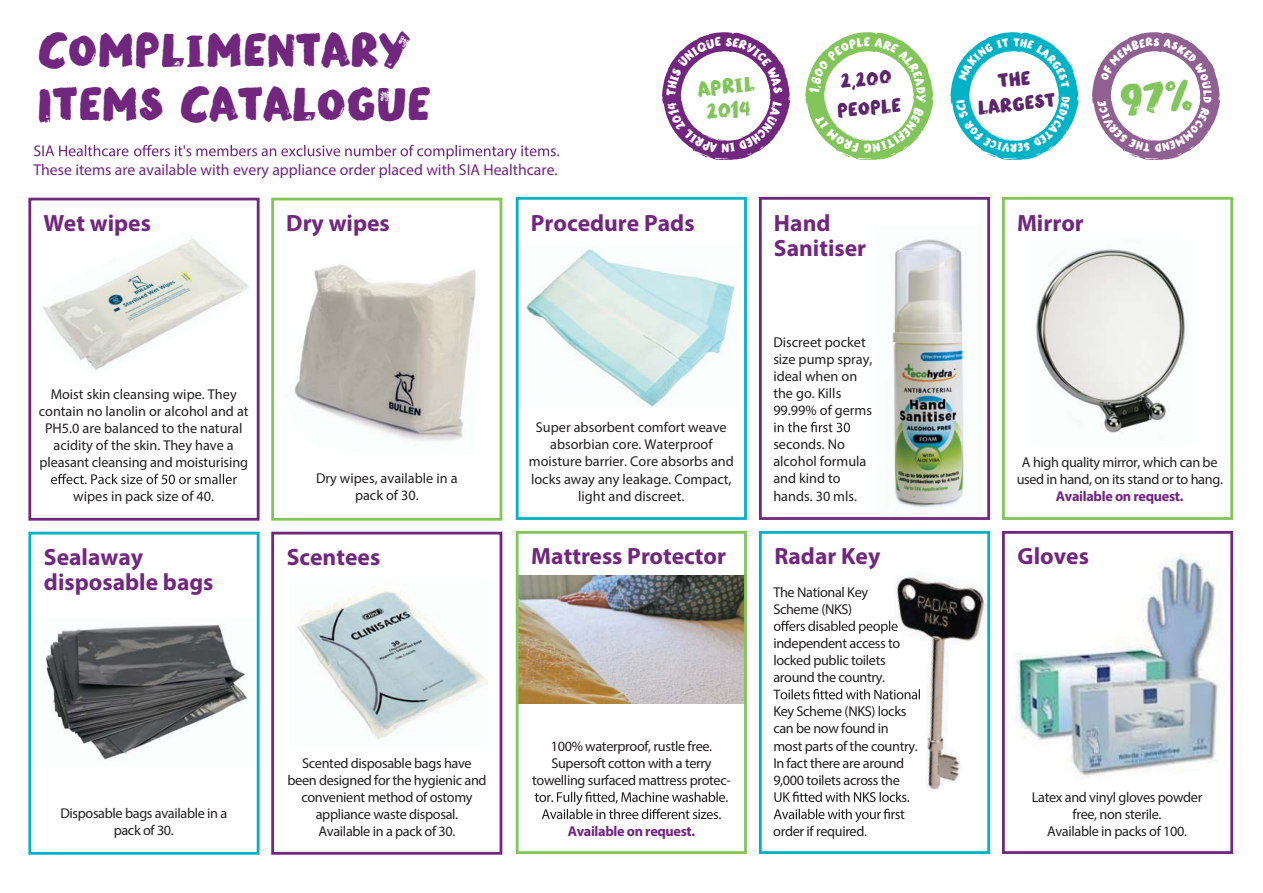
<style>
.page{position:relative;width:1263px;height:893px;background:#fff}
.page>*{position:absolute;margin:0;border:0;box-sizing:border-box;transform-origin:0 0}
.t1{font:45.45px/54.4px "Modern Brush";color:#72277f}
.t2{font:700 23.55px/25px "Myriad Pro";color:#72277f}
.t3{font:20.1px/24.2px "Modern Brush";color:#82c55b}
.t4{font:18.9px/28.5px "Modern Brush";color:#5d256b;text-align:center}
.t5{font:15.75px "Myriad Pro";color:#712580}
.t6{font:14.25px/17.1px "Myriad Pro";letter-spacing:-.025em;color:#231f20;text-align:center}
.t7{font:14.25px/17.1px "Myriad Pro";color:#231f20;text-align:center}
.t8{font:700 14.25px "Myriad Pro";letter-spacing:-.025em;color:#712580}
.t9{font:12.3px "Modern Brush";color:#fff}
</style>
<div class="page">
<img style="left:894px;top:575px;width:92px;height:217px">
<img style="left:1015px;top:553px;width:219px;height:236px">
<div style="left:28px;top:198px;width:232px;height:323px;border:3px solid #72277f"></div>
<div style="left:28px;top:532px;width:232px;height:323px;border:3px solid #00b2c5"></div>
<div style="left:271px;top:198px;width:231px;height:323px;border:3px solid #82c55b"></div>
<div style="left:271px;top:532px;width:231px;height:323px;border:3px solid #72277f"></div>
<svg style="left:51px;top:474px;width:186px;height:10px"></svg>
<svg style="left:34px;top:145px;width:525px;height:15px"></svg>
<div style="left:516px;top:197px;width:231px;height:323px;border:3px solid #00b2c5"></div>
<div style="left:759px;top:197px;width:231px;height:323px;border:3px solid #72277f"></div>
<img style="left:520px;top:575px;width:223px;height:129px">
<div style="left:516px;top:531px;width:231px;height:323px;border:3px solid #82c55b"></div>
<div style="left:759px;top:531px;width:231px;height:323px;border:3px solid #00b2c5"></div>
<svg style="left:535px;top:792px;width:193px;height:27px"></svg>
<svg style="left:774px;top:422px;width:76px;height:10px"></svg>
<svg style="left:774px;top:621px;width:123px;height:13px"></svg>
<svg style="left:773px;top:689px;width:147px;height:10px"></svg>
<svg style="left:774px;top:792px;width:135px;height:10px"></svg>
<svg style="left:774px;top:809px;width:130px;height:13px"></svg>
<div style="left:1002px;top:197px;width:231px;height:323px;border:3px solid #82c55b"></div>
<div style="left:1002px;top:531px;width:231px;height:323px;border:3px solid #72277f"></div>
<img style="left:42px;top:238px;width:208px;height:137px">
<img style="left:294px;top:264px;width:182px;height:177px">
<img style="left:526px;top:246px;width:209px;height:161px">
<img style="left:891px;top:237px;width:76px;height:271px">
<img style="left:1036px;top:249px;width:150px;height:185px">
<img style="left:297px;top:590px;width:191px;height:149px">
<img style="left:45px;top:623px;width:202px;height:137px">
<svg style="left:662px;top:32px;width:128px;height:128px"></svg>
<svg style="left:805px;top:32px;width:128px;height:128px"></svg>
<svg style="left:950px;top:32px;width:128px;height:128px"></svg>
<svg style="left:1092px;top:32px;width:128px;height:128px"></svg>
<h1 class="t1" style="left:38px;top:22px;width:394px">COMPLIMENTARY<br>ITEMS CATALOGUE</h1>
<h3 class="t3" style="left:696px;top:77px;width:59px;rotate:-6deg">APRIL<br>2014</h3>
<h3 class="t4" style="left:832px;top:68px;width:66px;rotate:-6deg">2,200<br>PEOPLE</h3>
<h3 class="t4" style="left:974px;top:71px;width:79px;line-height:24.6px;rotate:-6deg">THE<br>LARGEST</h3>
<p class="t9" style="left:872px;top:156px;width:10px;rotate:-180deg">G</p>
<p class="t5" style="left:33px;top:164px;width:526px">These items are available with every appliance order placed with SIA Healthcare.</p>
<h2 class="t2" style="left:531px;top:213px;width:165px">Procedure Pads</h2>
<h2 class="t2" style="left:774px;top:213px;width:94px">Hand<br>Sanitiser</h2>
<h2 class="t2" style="left:43px;top:213px;width:109px">Wet wipes</h2>
<h2 class="t2" style="left:286px;top:213px;width:105px">Dry wipes</h2>
<p class="t7" style="left:39px;top:387px;width:211px">Moist skin cleansing wipe. They contain no lanolin or alcohol and at PH5.0 are balanced to the natural acidity of the skin. They have a pleasant cleansing and moisturising</p>
<p class="t7" style="left:73px;top:489px;width:142px">wipes in pack size of 40.</p>
<h2 class="t2" style="left:44px;top:547px;width:171px">Sealaway disposable bags</h2>
<p class="t7" style="left:316px;top:471px;width:143px">Dry wipes, available in a pack of 30.</p>
<h2 class="t2" style="left:287px;top:547px;width:95px">Scentees</h2>
<p class="t6" style="left:60px;top:806px;width:169px">Disposable bags available in a pack of 30.</p>
<p class="t6" style="left:287px;top:756px;width:201px">Scented disposable bags have been designed for the hygienic and convenient method of ostomy appliance waste disposal.<br>Available in a pack of 30.</p>
<p class="t7" style="left:529px;top:420px;width:207px">Super absorbent comfort weave absorbian core. Waterproof moisture barrier. Core absorbs and locks away any leakage. Compact, light and discreet.</p>
<p class="t7" style="left:773px;top:335px;width:101px;text-align:left">Discreet pocket size pump spray, ideal when on the go. Kills<br>99.99% of germs</p>
<p class="t7" style="left:773px;top:437px;width:95px;text-align:left">seconds. No alcohol formula and kind to hands. 30 mls.</p>
<h2 class="t2" style="left:531px;top:546px;width:196px">Mattress Protector</h2>
<h2 class="t2" style="left:774px;top:546px;width:107px">Radar Key</h2>
<p class="t6" style="left:532px;top:739px;width:200px">100% waterproof, rustle free.<br>Supersoft cotton with a terry towelling surfaced mattress protec-</p>
<p class="t8" style="left:568px;top:826px;width:129px">Available on request.</p>
<p class="t6" style="left:773px;top:585px;width:96px;text-align:left">The National Key<br>Scheme (NKS)</p>
<p class="t6" style="left:773px;top:636px;width:129px;text-align:left">independent access to locked public toilets around the country.</p>
<p class="t6" style="left:773px;top:704px;width:146px;text-align:left">Key Scheme (NKS) locks can be now found in most parts of the country.<br>In fact there are around<br>9,000 toilets across the</p>
<p class="t6" style="left:773px;top:824px;width:95px">order if required.</p>
<h2 class="t2" style="left:1017px;top:213px;width:68px">Mirror</h2>
<p class="t6" style="left:1017px;top:455px;width:208px">A high quality mirror, which can be used in hand, on its stand or to hang.</p>
<p class="t8" style="left:1056px;top:491px;width:129px">Available on request.</p>
<h2 class="t2" style="left:1017px;top:546px;width:73px">Gloves</h2>
<p class="t6" style="left:1032px;top:790px;width:172px">Latex and vinyl gloves powder free, non sterile.<br>Available in packs of 100.</p>
</div>
